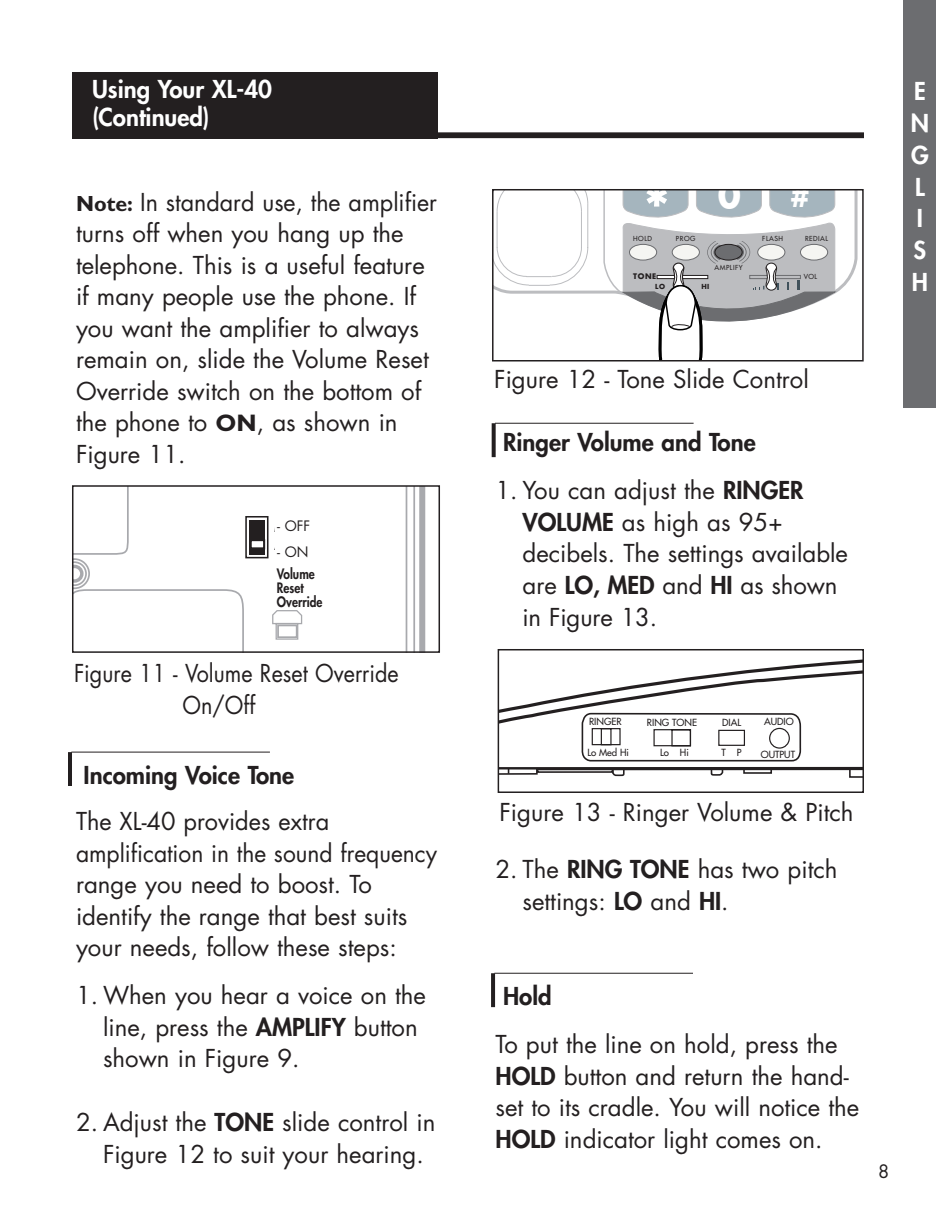
<style>
.page{position:relative;width:936px;height:1224px;background:#fff}
.page>*{position:absolute;margin:0;border:0;box-sizing:border-box;transform-origin:0 0}
.t1{font:700 60px "Futura";color:#fff}
.t2{font:700 33.8px "Futura";color:#fff}
.t3{font:700 31.6px "Futura";color:#fff}
.t4{font:24px/31.6px "Futura";color:#231f20}
.t5{font:800 24px "Futura";color:#231f20}
.t6{font:24px/31.6px "Futura";color:#231f20;scale:.9 1}
.t7{font:800 24px/32px "Futura";color:#fff}
.t8{font:18px "Futura";color:#231f20}
.t9{font:800 14px/14px "Futura";color:#231f20;scale:.85 1}
.t10{font:14px "Futura";color:#231f20}
.t11{font:700 10.4px/18.6px "Futura";color:#231f20}
.t12{font:9.6px "Futura";color:#231f20}
.t13{font:700 7.6px "Futura";color:#231f20}
.t14{font:6.8px "Futura";letter-spacing:.075em;color:#231f20}
.t15{font:700 6.8px "Futura";color:#231f20}
.s1{font-family:"Gill Sans";font-weight:700;font-size:22px}
.s2{font-family:"Gill Sans";font-weight:700}
.s3{font-weight:800}
</style>
<div class="page">
<div style="left:903px;top:0;width:33px;height:408px;background:#6c6d70"></div>
<hr style="left:72px;top:134px;width:792px;height:4px;background:#231f20">
<div style="left:72px;top:72px;width:365px;height:66px;background:#231f20"></div>
<hr style="left:72px;top:132px;width:792px;height:4px;background:#231f20">
<svg style="left:419px;top:488px;width:7px;height:162px"></svg>
<svg style="left:245px;top:488px;width:170px;height:162px"></svg>
<svg style="left:75px;top:488px;width:169px;height:162px"></svg>
<div style="left:250px;top:520px;width:15px;height:34px;background:#231f20"></div>
<div style="left:245px;top:516px;width:24px;height:42px;border:2px solid #231f20"></div>
<div style="left:250px;top:539px;width:15px;height:10px;background:#fff;border:2px solid #231f20"></div>
<svg style="left:271px;top:609px;width:32px;height:31px"></svg>
<div style="left:277px;top:625px;width:21px;height:13px;border:2px solid #a8a9ad"></div>
<div style="left:72px;top:485px;width:368px;height:168px;border:2px solid #231f20"></div>
<hr style="left:68px;top:752px;width:4px;height:34px;background:#231f20">
<hr style="left:71px;top:752px;width:199px;height:1px;background:#231f20">
<svg style="left:491px;top:973px;width:4px;height:34px"></svg>
<hr style="left:494px;top:973px;width:199px;height:1px;background:#231f20">
<svg style="left:492px;top:423px;width:4px;height:34px"></svg>
<hr style="left:495px;top:423px;width:199px;height:1px;background:#231f20">
<div style="left:275px;top:517px;width:77px;height:46px;background:#fff"></div>
<svg style="left:495px;top:192px;width:363px;height:102px"></svg>
<svg style="left:495px;top:192px;width:94px;height:94px"></svg>
<svg style="left:603px;top:192px;width:232px;height:167px"></svg>
<div style="left:492px;top:189px;width:372px;height:173px;border:2px solid #231f20"></div>
<svg style="left:501px;top:659px;width:360px;height:119px"></svg>
<div style="left:498px;top:649px;width:366px;height:144px;border:2px solid #231f20"></div>
<p class="t7" style="left:92px;top:77px;width:182px;line-height:28px">Using Your XL-40 (Continued)</p>
<p class="t4" style="left:76px;top:188px;width:363px"><span class="s1">Note:</span> In standard use, the amplifier turns off when you hang up the telephone. This is a useful feature if many people use the phone. If you want the amplifier to always remain on, slide the Volume Reset<br>Override switch on the bottom of the phone to <span class="s2">ON</span>, as shown in<br>Figure 11.</p>
<p class="t10" style="left:277px;top:519px;width:35px">- OFF</p>
<p class="t10" style="left:277px;top:545px;width:33px">- ON</p>
<p class="t9" style="left:277px;top:568px;width:55px">Volume<br>Reset<br>Override</p>
<p class="t11" style="left:274px;top:520px;width:50px">MANUAL<br>AUTO</p>
<p class="t6" style="left:183px;top:659px;width:242px;text-indent:-109px">Figure 11 - Volume Reset Override<br>On/Off</p>
<p class="t5" style="left:84px;top:763px;width:212px">Incoming Voice Tone</p>
<p class="t4" style="left:76px;top:808px;width:363px">The XL-40 provides extra amplification in the sound frequency range you need to boost. To identify the range that best suits your needs, follow these steps:</p>
<p class="t4" style="left:103px;top:981px;width:325px;text-indent:-27px">1. When you hear a voice on the line, press the <span class="s3">AMPLIFY</span> button shown in Figure 9.</p>
<p class="t4" style="left:103px;top:1108px;width:334px;text-indent:-27px">2. Adjust the <span class="s3">TONE</span> slide control in<br>Figure 12 to suit your hearing.</p>
<h1 class="t1" style="left:642px;top:181px;width:30px">*</h1>
<h2 class="t2" style="left:718px;top:180px;width:25px">0</h2>
<h3 class="t3" style="left:789px;top:181px;width:23px">#</h3>
<p class="t14" style="left:633px;top:235px;width:20px">HOLD</p>
<p class="t14" style="left:676px;top:235px;width:21px">PROG</p>
<p class="t13" style="left:633px;top:272px;width:25px">TONE</p>
<p class="t15" style="left:655px;top:284px;width:11px">LO</p>
<p class="t15" style="left:701px;top:284px;width:10px">HI</p>
<p class="t14" style="left:715px;top:265px;width:30px">AMPLIFY</p>
<p class="t14" style="left:762px;top:235px;width:22px">FLASH</p>
<p class="t14" style="left:805px;top:235px;width:25px">REDIAL</p>
<p class="t14" style="left:804px;top:273px;width:15px">VOL</p>
<p class="t4" style="left:494px;top:366px;width:316px">Figure 12 - Tone Slide Control</p>
<p class="t5" style="left:503px;top:430px;width:254px">Ringer Volume and Tone</p>
<p class="t4" style="left:522px;top:476px;width:327px;text-indent:-27px">1. You can adjust the <span class="s3">RINGER<br>VOLUME</span> as high as 95+ decibels. The settings available are <span class="s3">LO, MED</span> and <span class="s3">HI</span> as shown in Figure 13.</p>
<p class="t7" style="left:911px;top:77px;width:20px">E<br>N<br>G<br>L<br>I<br>S<br>H</p>
<p class="t12" style="left:589px;top:717px;width:34px">RINGER</p>
<p class="t12" style="left:647px;top:718px;width:52px">RING TONE</p>
<p class="t12" style="left:722px;top:718px;width:21px">DIAL</p>
<p class="t12" style="left:764px;top:717px;width:31px">AUDIO</p>
<p class="t12" style="left:587px;top:748px;width:43px">Lo Med Hi</p>
<p class="t12" style="left:660px;top:748px;width:30px">Lo Hi</p>
<p class="t12" style="left:721px;top:748px;width:22px">T P</p>
<p class="t12" style="left:761px;top:750px;width:36px">OUTPUT</p>
<p class="t4" style="left:499px;top:799px;width:356px">Figure 13 - Ringer Volume &amp; Pitch</p>
<p class="t4" style="left:522px;top:856px;width:317px;text-indent:-27px">2. The <span class="s3">RING TONE</span> has two pitch settings: <span class="s3">LO</span> and <span class="s3">HI</span>.</p>
<p class="t5" style="left:503px;top:985px;width:50px">Hold</p>
<p class="t4" style="left:495px;top:1030px;width:365px">To put the line on hold, press the<br><span class="s3">HOLD</span> button and return the hand&shy;set to its cradle. You will notice the<br><span class="s3">HOLD</span> indicator light comes on.</p>
<p class="t8" style="left:878px;top:1163px;width:13px">8</p>
</div>
